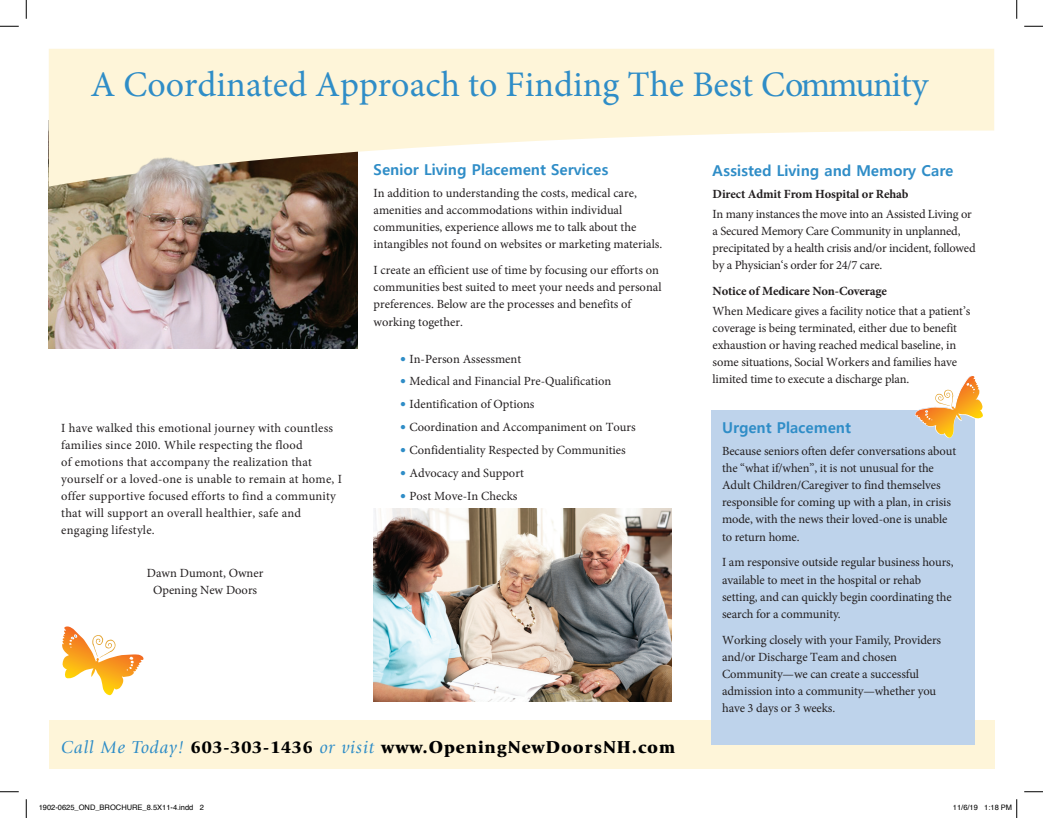
<style>
.page{position:relative;width:1043px;height:818px;background:#fff}
.page>*{position:absolute;margin:0;border:0;box-sizing:border-box;transform-origin:0 0}
.t1{font:36px "Minion Pro";color:#2f8dc7}
.t2{font:900 18px "Giovanni Std";letter-spacing:.05em;color:#000}
.Body_Text_3{font:700 15px "Malgun Gothic";color:#2f8dc7}
.Body_Text_3-2{font:12.5px/17.1px "Minion Pro";color:#231f20}
.Body_Text_3-3{font:12.5px/17.1px "Minion Pro";letter-spacing:.02em;color:#231f20}
.Body_Text_3-4{font:12.5px/17.1px "Minion Pro";letter-spacing:-.02em;color:#231f20}
.t3{font:7.5px "Helvetica";color:#000}
.s1{font-family:"Giovanni Std";font-weight:700;font-size:11.88px;color:#2f8dc7}
.s2{font-weight:400;font-style:italic;color:#2f8dc7}
.s3{font-weight:700}
</style>
<div class="page">
<img style="left:49px;top:186px;width:309px;height:163px">
<img style="left:373px;top:508px;width:298px;height:193px">
<svg style="left:49px;top:49px;width:945px;height:137px;fill:#fef5d9"></svg>
<div style="left:49px;top:720px;width:945px;height:49px;background:#fef5d9"></div>
<div style="left:711px;top:410px;width:263px;height:335px;background:#bed3eb"></div>
<svg style="left:62px;top:626px;width:82px;height:70px"></svg>
<svg style="left:915px;top:376px;width:68px;height:63px"></svg>
<svg style="left:0;top:25px;width:19px;height:2px"></svg>
<svg style="left:1024px;top:25px;width:18px;height:2px"></svg>
<svg style="left:0;top:791px;width:19px;height:1px"></svg>
<svg style="left:1024px;top:791px;width:18px;height:1px"></svg>
<svg style="left:25px;top:0;width:2px;height:19px"></svg>
<svg style="left:25px;top:799px;width:2px;height:19px"></svg>
<svg style="left:1016px;top:0;width:1px;height:19px"></svg>
<svg style="left:1016px;top:799px;width:1px;height:19px"></svg>
<p class="t1" style="left:90px;top:63px;width:839px">A Coordinated Approach to Finding The Best Community</p>
<p class="Body_Text_3-3" style="left:61px;top:419px;width:282px">I have walked this emotional journey with countless families since 2010. While respecting the flood<br>of emotions that accompany the realization that yourself or a loved-one is unable to remain at home, I offer supportive focused efforts to find a community that will support an overall healthier, safe and engaging lifestyle.</p>
<p class="Body_Text_3-2" style="left:147px;top:564px;width:118px;text-align:center">Dawn Dumont, Owner<br>Opening New Doors</p>
<p class="Body_Text_3" style="left:373px;top:161px;width:236px">Senior Living Placement Services</p>
<p class="Body_Text_3-2" style="left:373px;top:184px;width:290px">In addition to understanding the costs, medical care, amenities and accommodations within individual communities, experience allows me to talk about the intangibles not found on websites or marketing materials.</p>
<p class="Body_Text_3-2" style="left:373px;top:261px;width:289px">I create an efficient use of time by focusing our efforts on communities best suited to meet your needs and personal preferences. Below are the processes and benefits of working together.</p>
<p class="Body_Text_3-2" style="left:400px;top:349px;width:122px"><span class="s1">•</span> In-Person Assessment</p>
<p class="Body_Text_3-2" style="left:400px;top:372px;width:213px"><span class="s1">•</span> Medical and Financial Pre-Qualification</p>
<p class="Body_Text_3-2" style="left:400px;top:395px;width:136px"><span class="s1">•</span> Identification of Options</p>
<p class="Body_Text_3-2" style="left:400px;top:418px;width:237px"><span class="s1">•</span> Coordination and Accompaniment on Tours</p>
<p class="Body_Text_3-2" style="left:400px;top:441px;width:227px"><span class="s1">•</span> Confidentiality Respected by Communities</p>
<p class="Body_Text_3-2" style="left:400px;top:464px;width:125px"><span class="s1">•</span> Advocacy and Support</p>
<p class="Body_Text_3-2" style="left:400px;top:487px;width:119px"><span class="s1">•</span> Post Move-In Checks</p>
<p class="t2" style="left:61px;top:735px;width:615px"><span class="s2">Call Me Today!</span> 603-303-1436 <span class="s2">or visit</span> www.OpeningNewDoorsNH.com</p>
<p class="Body_Text_3" style="left:712px;top:161px;width:242px">Assisted Living and Memory Care</p>
<p class="Body_Text_3-4" style="left:712px;top:183px;width:261px;line-height:20px"><span class="s3">Direct Admit From Hospital or Rehab<br></span>In many instances the move into an Assisted Living or</p>
<p class="Body_Text_3-4" style="left:712px;top:222px;width:264px">a Secured Memory Care Community in unplanned, precipitated by a health crisis and/or incident, followed by a Physician‘s order for 24/7 care.</p>
<p class="Body_Text_3-2" style="left:712px;top:280px;width:259px;line-height:20px"><span class="s3">Notice of Medicare Non-Coverage<br></span>When Medicare gives a facility notice that a patient’s</p>
<p class="Body_Text_3-2" style="left:712px;top:319px;width:246px;text-align:justify">coverage is being terminated, either due to benefit exhaustion or having reached medical baseline, in some situations, Social Workers and families have limited time to execute a discharge plan.</p>
<p class="Body_Text_3" style="left:722px;top:418px;width:130px">Urgent Placement</p>
<p class="Body_Text_3-2" style="left:722px;top:442px;width:235px">Because seniors often defer conversations about the “what if/when”, it is not unusual for the Adult Children/Caregiver to find themselves responsible for coming up with a plan, in crisis mode, with the news their loved-one is unable to return home.</p>
<p class="Body_Text_3-2" style="left:722px;top:553px;width:233px">I am responsive outside regular business hours, available to meet in the hospital or rehab setting, and can quickly begin coordinating the search for a community.</p>
<p class="Body_Text_3-2" style="left:722px;top:630px;width:220px">Working closely with your Family, Providers and/or Discharge Team and chosen Community—we can create a successful admission into a community—whether you have 3 days or 3 weeks.</p>
<p class="t3" style="left:39px;top:802px;width:167px">1902-0625_OND_BROCHURE_8.5X11-4.indd 2</p>
<p class="t3" style="left:952px;top:802px;width:61px">11/6/19 1:18 PM</p>
</div>
